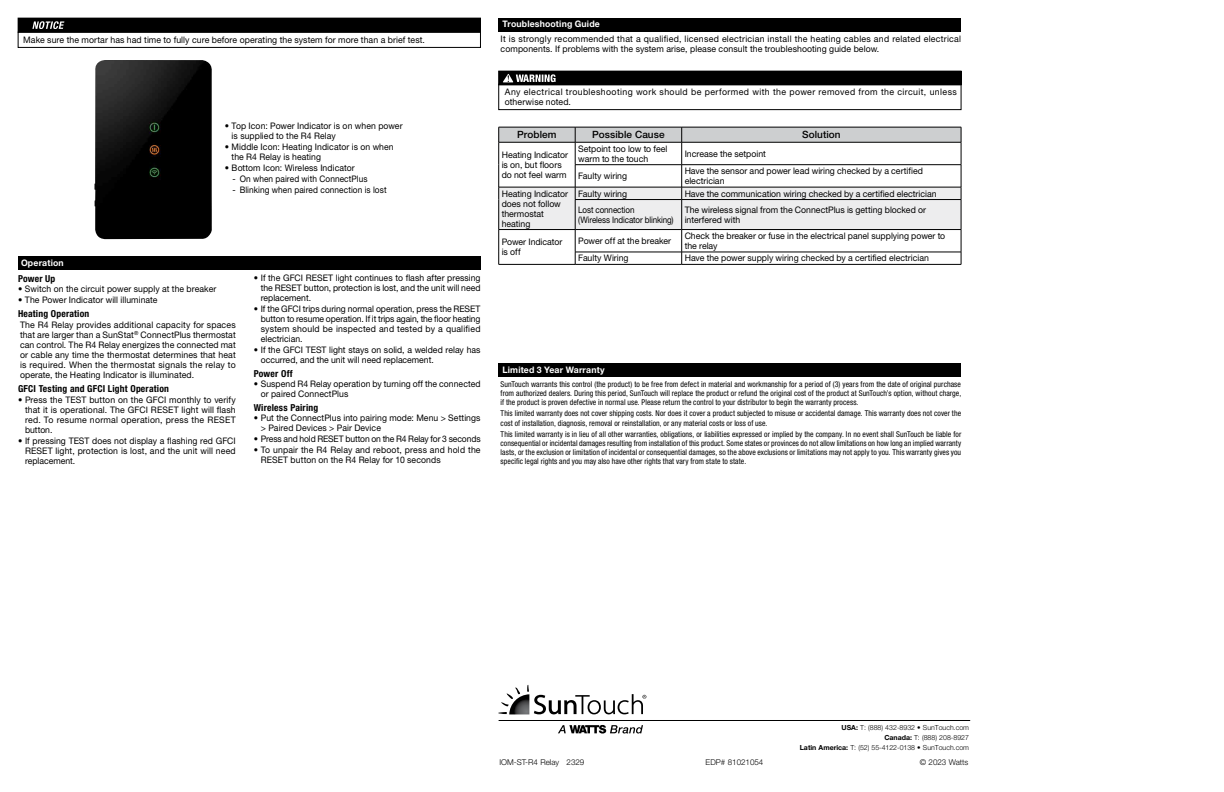
<style>
.page{position:relative;width:1224px;height:792px;background:#fff}
.page>*{position:absolute;margin:0;border:0;box-sizing:border-box;transform-origin:0 0}
.t1{font:500 10px "Helvetica Neue LT Std";letter-spacing:.005em;color:#000}
.t2{font:700 condensed 9.6px "Helvetica Neue LT Std";letter-spacing:.02em;color:#000}
.t3{font:9px/10px "Helvetica Neue LT Std";letter-spacing:.005em;color:#000;scale:.96 1}
.t4{font:9px/10px "Helvetica Neue LT Std";letter-spacing:.005em;color:#000}
.t5{font:9px/10px "Helvetica Neue LT Std";letter-spacing:.025em;color:#000}
.t6{font:9px/10px "Helvetica Neue LT Std";letter-spacing:.045em;color:#000}
.t7{font:9px "Helvetica Neue LT Std";letter-spacing:.005em;color:#000;scale:.92 1}
.t8{font:700 9px "Helvetica Neue LT Std";letter-spacing:.02em;color:#fff}
.t9{font:9px "Helvetica Neue LT Std";letter-spacing:-.015em;color:#000;scale:.96 1}
.t10{font:9px/10px "Helvetica Neue LT Std";letter-spacing:.005em;color:#000;scale:.89 1}
.t11{font:condensed 8px/9.2px "Helvetica Neue LT Std";letter-spacing:.01em;color:#000;text-align:justify}
.t12{font:300 8px "Helvetica Neue LT Std";color:#000}
.t13{font:300 7px/10px "Helvetica Neue LT Std";color:#000;text-align:right}
.s1{font-weight:700}
</style>
<div class="page">
<hr style="left:499px;top:264px;width:76px;height:1px;background:#000">
<hr style="left:575px;top:264px;width:107px;height:1px;background:#000">
<hr style="left:682px;top:264px;width:279px;height:1px;background:#000">
<svg style="left:499px;top:127px;width:463px;height:137px"></svg>
<hr style="left:499px;top:142px;width:76px;height:1px;background:#000">
<hr style="left:575px;top:142px;width:107px;height:1px;background:#000">
<hr style="left:682px;top:142px;width:279px;height:1px;background:#000">
<div style="left:499px;top:18px;width:462px;height:14px;background:#000"></div>
<div style="left:499px;top:363px;width:462px;height:13px;background:#000"></div>
<div style="left:18px;top:256px;width:463px;height:14px;background:#000"></div>
<div style="left:499px;top:84px;width:462px;height:26px;border:1px solid #000"></div>
<svg style="left:501px;top:73px;width:458px;height:10px;background:#0d0d0d"></svg>
<div style="left:499px;top:71px;width:462px;height:14px;border:1px solid #000"></div>
<div style="left:18px;top:32px;width:463px;height:16px;border:1px solid #000"></div>
<div style="left:18px;top:18px;width:462px;height:14px;background:#000"></div>
<svg style="left:32px;top:21px;width:32px;height:8px"></svg>
<img style="left:94px;top:60px;width:118px;height:179px">
<hr style="left:499px;top:720px;width:471px;height:1px;background:#000">
<svg style="left:558px;top:725px;width:85px;height:9px"></svg>
<svg style="left:498px;top:685px;width:148px;height:29px"></svg>
<p class="t4" style="left:23px;top:35px;width:403px">Make sure the mortar has had time to fully cure before operating the system for more than a brief test.</p>
<p class="t8" style="left:21px;top:257px;width:44px">Operation</p>
<p class="t3" style="left:232px;top:121px;width:180px;text-indent:-7px">• Top Icon: Power Indicator is on when power is supplied to the R4 Relay</p>
<p class="t3" style="left:232px;top:142px;width:170px;text-indent:-7px">• Middle Icon: Heating Indicator is on when the R4 Relay is heating</p>
<p class="t3" style="left:225px;top:163px;width:137px">• Bottom Icon: Wireless Indicator</p>
<p class="t7" style="left:233px;top:174px;width:148px">- On when paired with ConnectPlus</p>
<p class="t7" style="left:233px;top:185px;width:169px">- Blinking when paired connection is lost</p>
<p class="t2" style="left:18px;top:273px;width:39px">Power Up</p>
<p class="t3" style="left:18px;top:284px;width:208px">• Switch on the circuit power supply at the breaker</p>
<p class="t3" style="left:18px;top:295px;width:147px">• The Power Indicator will illuminate</p>
<p class="t2" style="left:18px;top:308px;width:73px">Heating Operation</p>
<p class="t4" style="left:20px;top:320px;width:217px;text-align:justify">The R4 Relay provides additional capacity for spaces that are larger than a SunStat<sup>®</sup> ConnectPlus thermostat can control. The R4 Relay energizes the connected mat or cable any time the thermostat determines that heat is required. When the thermostat signals the relay to operate, the Heating Indicator is illuminated.</p>
<p class="t2" style="left:18px;top:383px;width:152px">GFCI Testing and GFCI Light Operation</p>
<p class="t3" style="left:25px;top:395px;width:221px;text-align:justify;text-indent:-7px">• Press the TEST button on the GFCI monthly to verify that it is operational. The GFCI RESET light will flash red. To resume normal operation, press the RESET button.</p>
<p class="t3" style="left:25px;top:436px;width:221px;text-align:justify;text-indent:-7px">• If pressing TEST does not display a flashing red GFCI RESET light, protection is lost, and the unit will need replacement.</p>
<p class="t3" style="left:261px;top:273px;width:230px;text-align:justify;text-indent:-7px">• If the GFCI RESET light continues to flash after pressing the RESET button, protection is lost, and the unit will need replacement.</p>
<p class="t3" style="left:261px;top:304px;width:230px;text-align:justify;text-indent:-7px">• If the GFCI trips during normal operation, press the RESET button to resume operation. If it trips again, the floor heating system should be inspected and tested by a qualified electrician.</p>
<p class="t3" style="left:261px;top:345px;width:230px;text-indent:-7px">• If the GFCI TEST light stays on solid, a welded relay has occurred, and the unit will need replacement.</p>
<p class="t2" style="left:254px;top:368px;width:40px">Power Off</p>
<p class="t3" style="left:261px;top:379px;width:230px;text-indent:-7px">• Suspend R4 Relay operation by turning off the connected or paired ConnectPlus</p>
<p class="t2" style="left:254px;top:402px;width:66px">Wireless Pairing</p>
<p class="t3" style="left:261px;top:413px;width:230px;text-indent:-7px">• Put the ConnectPlus into pairing mode: Menu &gt; Settings &gt; Paired Devices &gt; Pair Device</p>
<p class="t9" style="left:254px;top:434px;width:238px">• Press and hold RESET button on the R4 Relay for 3 seconds</p>
<p class="t3" style="left:261px;top:445px;width:230px;text-indent:-7px">• To unpair the R4 Relay and reboot, press and hold the<br>RESET button on the R4 Relay for 10 seconds</p>
<p class="t8" style="left:503px;top:19px;width:99px">Troubleshooting Guide</p>
<p class="t5" style="left:501px;top:34px;width:462px">It is strongly recommended that a qualified, licensed electrician install the heating cables and related electrical components. If problems with the system arise, please consult the troubleshooting guide below.</p>
<p class="t6" style="left:505px;top:87px;width:454px">Any electrical troubleshooting work should be performed with the power removed from the circuit, unless otherwise noted.</p>
<p class="t1" style="left:517px;top:129px;width:41px">Problem</p>
<p class="t1" style="left:592px;top:129px;width:74px">Possible Cause</p>
<p class="t1" style="left:802px;top:129px;width:40px">Solution</p>
<p class="t4" style="left:502px;top:150px;width:68px">Heating Indicator is on, but floors do not feel warm</p>
<p class="t4" style="left:578px;top:143px;width:91px">Setpoint too low to feel warm to the touch</p>
<p class="t4" style="left:685px;top:148px;width:83px">Increase the setpoint</p>
<p class="t4" style="left:578px;top:171px;width:50px">Faulty wiring</p>
<p class="t4" style="left:685px;top:166px;width:240px">Have the sensor and power lead wiring checked by a certified electrician</p>
<p class="t4" style="left:502px;top:188px;width:68px">Heating Indicator does not follow thermostat heating</p>
<p class="t4" style="left:578px;top:188px;width:50px">Faulty wiring</p>
<p class="t4" style="left:685px;top:188px;width:253px">Have the communication wiring checked by a certified electrician</p>
<p class="t10" style="left:578px;top:204px;width:109px">Lost connection<br>(Wireless Indicator blinking)</p>
<p class="t4" style="left:685px;top:204px;width:243px">The wireless signal from the ConnectPlus is getting blocked or interfered with</p>
<p class="t4" style="left:502px;top:237px;width:62px">Power Indicator is off</p>
<p class="t4" style="left:578px;top:236px;width:94px">Power off at the breaker</p>
<p class="t4" style="left:685px;top:231px;width:262px">Check the breaker or fuse in the electrical panel supplying power to the relay</p>
<p class="t4" style="left:578px;top:253px;width:52px">Faulty Wiring</p>
<p class="t4" style="left:685px;top:253px;width:246px">Have the power supply wiring checked by a certified electrician</p>
<p class="t8" style="left:503px;top:365px;width:104px">Limited 3 Year Warranty</p>
<p class="t11" style="left:501px;top:379px;width:462px">SunTouch warrants this control (the product) to be free from defect in material and workmanship for a period of (3) years from the date of original purchase from authorized dealers. During this period, SunTouch will replace the product or refund the original cost of the product at SunTouch’s option, without charge, if the product is proven defective in normal use. Please return the control to your distributor to begin the warranty process.</p>
<p class="t11" style="left:501px;top:409px;width:462px">This limited warranty does not cover shipping costs. Nor does it cover a product subjected to misuse or accidental damage. This warranty does not cover the cost of installation, diagnosis, removal or reinstallation, or any material costs or loss of use.</p>
<p class="t11" style="left:501px;top:429px;width:462px">This limited warranty is in lieu of all other warranties, obligations, or liabilities expressed or implied by the company. In no event shall SunTouch be liable for consequential or incidental damages resulting from installation of this product. Some states or provinces do not allow limitations on how long an implied warranty lasts, or the exclusion or limitation of incidental or consequential damages, so the above exclusions or limitations may not apply to you. This warranty gives you specific legal rights and you may also have other rights that vary from state to state.</p>
<p class="t13" style="left:800px;top:723px;width:171px"><span class="s1">USA:</span> T: (888) 432-8932 • SunTouch.com<br><span class="s1">Canada:</span> T: (888) 208-8927<br><span class="s1">Latin America:</span> T: (52) 55-4122-0138 • SunTouch.com</p>
<p class="t12" style="left:500px;top:758px;width:86px">IOM-ST-R4 Relay 2329</p>
<p class="t12" style="left:706px;top:758px;width:59px">EDP# 81021054</p>
<p class="t12" style="left:920px;top:758px;width:50px">© 2023 Watts</p>
</div>
